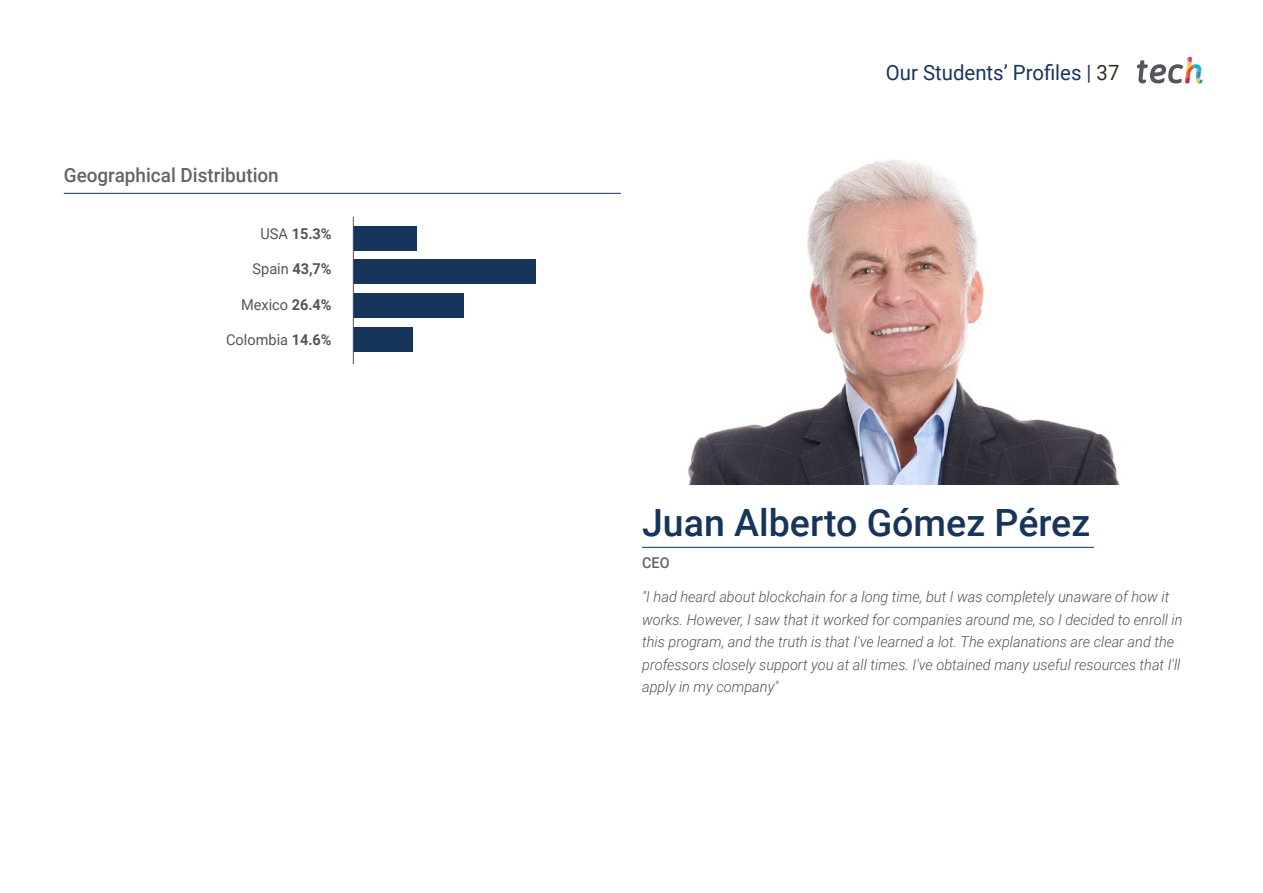
<style>
.page{position:relative;width:1263px;height:893px;background:#fff}
.page>*{position:absolute;margin:0;border:0;box-sizing:border-box;transform-origin:0 0}
.t1{font:500 37.5px "Roboto";color:#17355b}
.t2{font:21px "Roboto";color:#1a355c}
.t3{font:500 19.5px "Roboto";color:#61646a}
.t4{font:italic 300 15px/22.5px "Roboto";color:#52555b}
.t5{font:15px "Roboto";color:#52555b}
.t6{font:700 15px "Roboto";color:#52555b}
.t7{font:500 15px "Roboto";color:#61646a;scale:.96 1}
.s1{font-weight:400}
.s2{font-weight:700}
.s3{color:#312e20}
</style>
<div class="page">
<svg style="left:1137px;top:57px;width:65px;height:27px"></svg>
<hr style="left:64px;top:193px;width:557px;height:1px;background:#17355b">
<hr style="left:642px;top:547px;width:452px;height:1px;background:#123352">
<img style="left:688px;top:159px;width:432px;height:325px">
<div style="left:353px;top:226px;width:64px;height:25px;background:#17355b"></div>
<div style="left:353px;top:259px;width:183px;height:25px;background:#17355b"></div>
<div style="left:353px;top:293px;width:111px;height:24px;background:#17355b"></div>
<div style="left:354px;top:327px;width:59px;height:25px;background:#17355b"></div>
<hr style="left:353px;top:217px;width:1px;height:147px;background:#52555b">
<h3 class="t3" style="left:64px;top:161px;width:217px">Geographical Distribution</h3>
<p class="t6" style="left:260px;top:223px;width:73px"><span class="s1">USA</span> 15.3%</p>
<p class="t5" style="left:253px;top:258px;width:81px">Spain <span class="s2">43,7%</span></p>
<p class="t5" style="left:241px;top:294px;width:92px">Mexico <span class="s2">26.4%</span></p>
<p class="t5" style="left:226px;top:329px;width:107px">Colombia <span class="s2">14.6%</span></p>
<h2 class="t2" style="left:886px;top:57px;width:235px">Our Students’ Profiles | <span class="s3">37</span></h2>
<h1 class="t1" style="left:642px;top:496px;width:450px">Juan Alberto Gómez Pérez</h1>
<p class="t7" style="left:642px;top:552px;width:30px">CEO</p>
<p class="t4" style="left:642px;top:585px;width:542px">"I had heard about blockchain for a long time, but I was completely unaware of how it works. However, I saw that it worked for companies around me, so I decided to enroll in this program, and the truth is that I've learned a lot. The explanations are clear and the professors closely support you at all times. I've obtained many useful resources that I'll apply in my company"</p>
</div>
